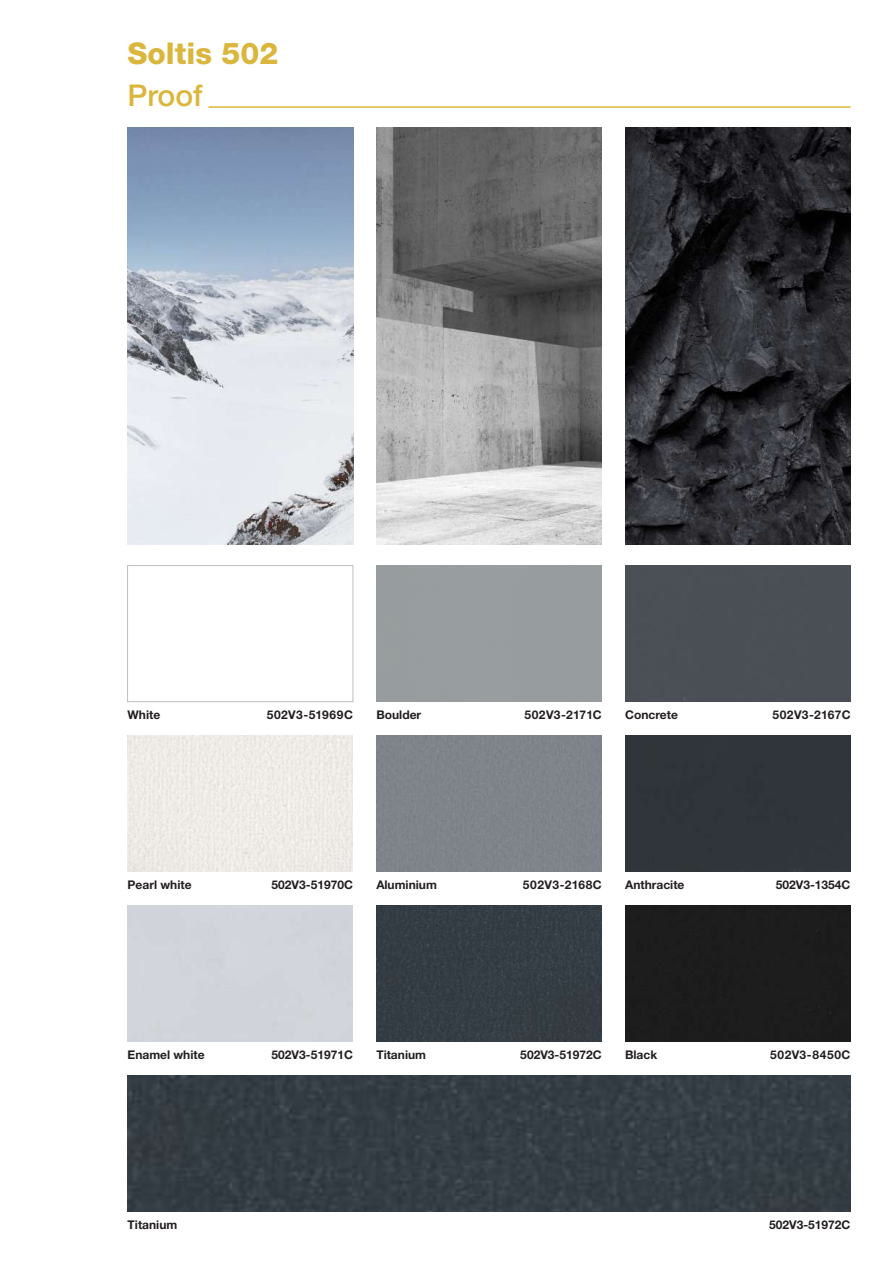
<style>
.page{position:relative;width:893px;height:1263px;background:#fff}
.page>*{position:absolute;margin:0;border:0;box-sizing:border-box;transform-origin:0 0}
.t1{font:800 30px "Helvetica Neue LT Std";color:#dbb63c}
.t2{font:500 30px "Helvetica Neue LT Std";color:#dbb63c}
.t3{font:700 12px "Helvetica Neue LT Std";color:#231f20}
.t4{font:700 12px "Helvetica Neue LT Std";letter-spacing:.04em;color:#231f20}
.t5{font:700 12px "Helvetica Neue LT Std";letter-spacing:.025em;color:#231f20}
.t6{font:700 12px "Helvetica Neue LT Std";letter-spacing:.03em;color:#231f20}
.t7{font:700 12px "Helvetica Neue LT Std";letter-spacing:.05em;color:#231f20}
.t8{font:700 12px "Helvetica Neue LT Std";letter-spacing:.035em;color:#231f20}
</style>
<div class="page">
<img style="left:128px;top:128px;width:225px;height:417px">
<img style="left:376px;top:128px;width:226px;height:417px">
<img style="left:625px;top:128px;width:225px;height:417px">
<hr style="left:208px;top:106px;width:642px;height:2px;background:#dbb63c">
<div style="left:625px;top:906px;width:225px;height:136px;background:#1d1d1d"></div>
<div style="left:376px;top:906px;width:226px;height:136px;background:#343d44"></div>
<div style="left:625px;top:736px;width:225px;height:136px;background:#30353b"></div>
<div style="left:128px;top:736px;width:225px;height:136px;background:#eeebe6"></div>
<div style="left:127px;top:565px;width:226px;height:137px;border:1px solid #bcbdc0"></div>
<div style="left:625px;top:566px;width:225px;height:136px;background:#4a4f55"></div>
<div style="left:128px;top:1076px;width:722px;height:136px;background:#343d44"></div>
<h1 class="t1" style="left:128px;top:35px;width:152px">Soltis 502</h1>
<h1 class="t2" style="left:128px;top:78px;width:77px">Proof</h1>
<p class="t3" style="left:128px;top:707px;width:34px">White</p>
<p class="t4" style="left:267px;top:707px;width:88px">502V3-51969C</p>
<p class="t3" style="left:376px;top:707px;width:46px">Boulder</p>
<p class="t5" style="left:524px;top:707px;width:79px">502V3-2171C</p>
<p class="t3" style="left:625px;top:707px;width:54px">Concrete</p>
<p class="t6" style="left:772px;top:707px;width:80px">502V3-2167C</p>
<p class="t3" style="left:128px;top:877px;width:65px">Pearl white</p>
<p class="t3" style="left:272px;top:877px;width:83px">502V3-51970C</p>
<p class="t3" style="left:376px;top:877px;width:62px">Aluminium</p>
<p class="t8" style="left:523px;top:877px;width:80px">502V3-2168C</p>
<p class="t3" style="left:625px;top:877px;width:61px">Anthracite</p>
<p class="t3" style="left:776px;top:877px;width:76px">502V3-1354C</p>
<p class="t3" style="left:128px;top:1047px;width:79px">Enamel white</p>
<p class="t3" style="left:272px;top:1047px;width:83px">502V3-51971C</p>
<p class="t3" style="left:376px;top:1047px;width:51px">Titanium</p>
<p class="t3" style="left:520px;top:1047px;width:83px">502V3-51972C</p>
<p class="t3" style="left:625px;top:1047px;width:34px">Black</p>
<p class="t7" style="left:770px;top:1047px;width:82px">502V3-8450C</p>
<p class="t3" style="left:128px;top:1217px;width:51px">Titanium</p>
<p class="t3" style="left:769px;top:1217px;width:83px">502V3-51972C</p>
</div>
